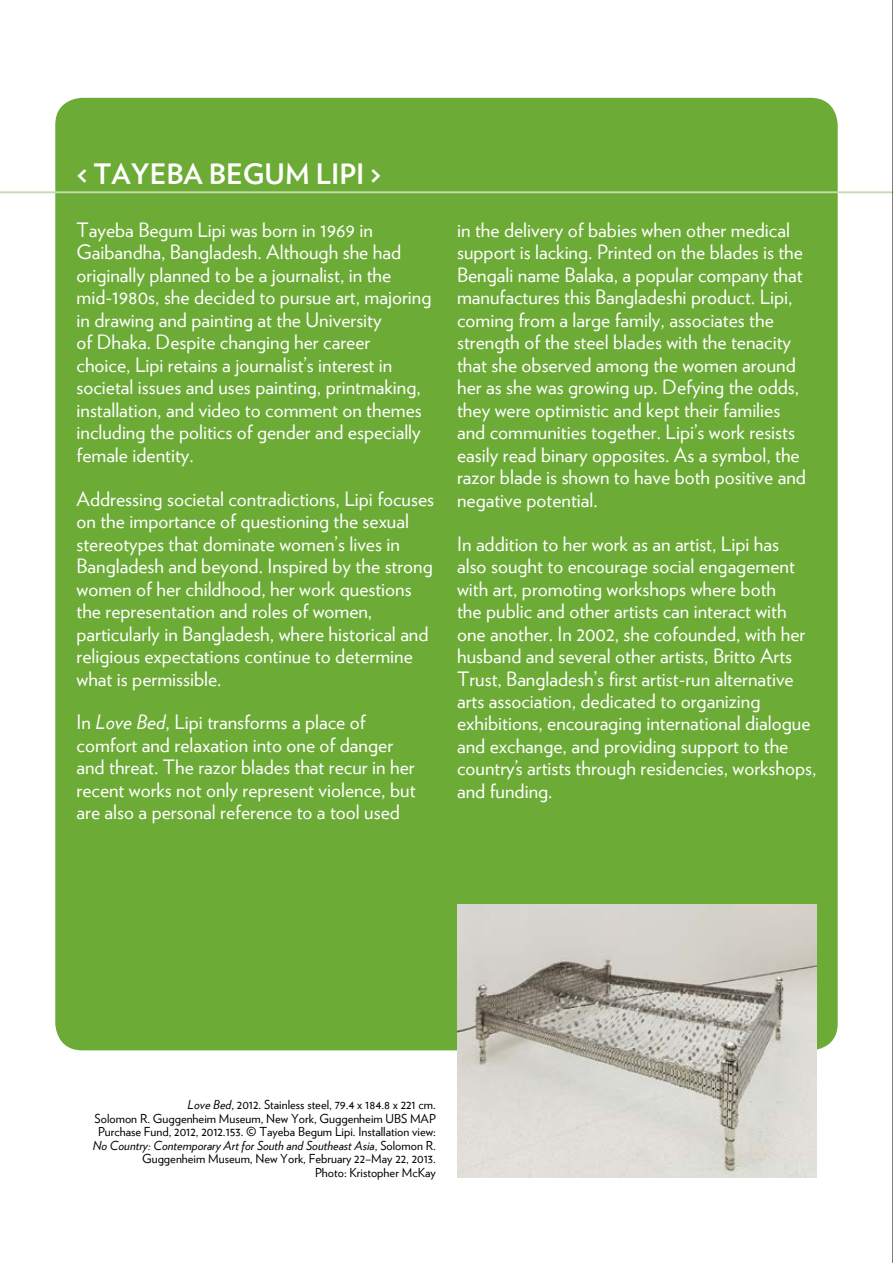
<style>
.page{position:relative;width:893px;height:1263px;background:#fff}
.page>*{position:absolute;margin:0;border:0;box-sizing:border-box;transform-origin:0 0}
.t1{font:700 28.05px "Verlag";color:#fff}
.t2{font:19.8px/22.5px "Verlag";color:#fff}
.t3{font:12.3px/13.5px "Verlag";color:#000;text-align:right}
.s1{font-style:italic}
</style>
<div class="page">
<div style="left:55px;top:98px;width:783px;height:952px;background:#6cab36;border-radius:27px"></div>
<hr style="left:0;top:191px;width:893px;height:2px;background:#c4ddaf">
<img style="left:457px;top:904px;width:359px;height:274px">
<hr style="left:892px;top:0;width:1px;height:1263px;background:#000">
<h1 class="t1" style="left:77px;top:152px;width:307px">&lt; TAYEBA BEGUM LIPI &gt;</h1>
<p class="t2" style="left:77px;top:218px;width:356px">Tayeba Begum Lipi was born in 1969 in Gaibandha, Bangladesh. Although she had originally planned to be a journalist, in the mid-1980s, she decided to pursue art, majoring in drawing and painting at the University<br>of Dhaka. Despite changing her career<br>choice, Lipi retains a journalist’s interest in societal issues and uses painting, printmaking, installation, and video to comment on themes including the politics of gender and especially female identity.</p>
<p class="t2" style="left:77px;top:486px;width:359px">Addressing societal contradictions, Lipi focuses on the importance of questioning the sexual stereotypes that dominate women’s lives in Bangladesh and beyond. Inspired by the strong women of her childhood, her work questions the representation and roles of women, particularly in Bangladesh, where historical and religious expectations continue to determine what is permissible.</p>
<p class="t2" style="left:77px;top:710px;width:340px">In <span class="s1">Love Bed</span>, Lipi transforms a place of comfort and relaxation into one of danger and threat. The razor blades that recur in her recent works not only represent violence, but are also a personal reference to a tool used</p>
<p class="t2" style="left:457px;top:217px;width:350px">in the delivery of babies when other medical support is lacking. Printed on the blades is the Bengali name Balaka, a popular company that manufactures this Bangladeshi product. Lipi, coming from a large family, associates the strength of the steel blades with the tenacity that she observed among the women around her as she was growing up. Defying the odds, they were optimistic and kept their families and communities together. Lipi’s work resists easily read binary opposites. As a symbol, the razor blade is shown to have both positive and negative potential.</p>
<p class="t2" style="left:457px;top:531px;width:361px">In addition to her work as an artist, Lipi has<br>also sought to encourage social engagement with art, promoting workshops where both<br>the public and other artists can interact with one another. In 2002, she cofounded, with her husband and several other artists, Britto Arts Trust, Bangladesh’s first artist-run alternative arts association, dedicated to organizing exhibitions, encouraging international dialogue and exchange, and providing support to the country’s artists through residencies, workshops, and funding.</p>
<p class="t3" style="left:93px;top:1097px;width:345px"><span class="s1">Love Bed</span>, 2012. Stainless steel, 79.4 x 184.8 x 221 cm.<br>Solomon R. Guggenheim Museum, New York, Guggenheim UBS MAP Purchase Fund, 2012, 2012.153. © Tayeba Begum Lipi. Installation view:<br><span class="s1">No Country: Contemporary Art for South and Southeast Asia</span>, Solomon R.<br>Guggenheim Museum, New York, February 22–May 22, 2013.<br>Photo: Kristopher McKay</p>
</div>
